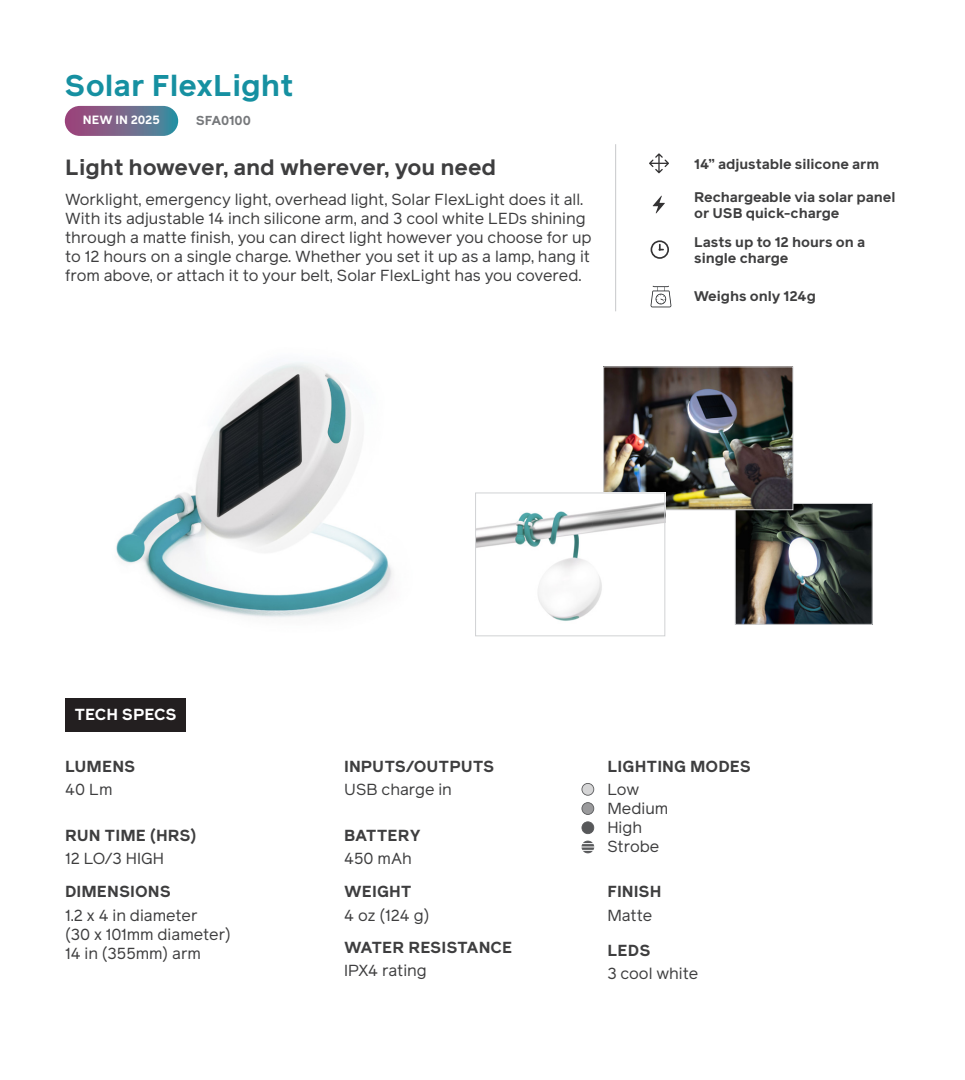
<style>
.page{position:relative;width:965px;height:1080px;background:#fff}
.page>*{position:absolute;margin:0;border:0;box-sizing:border-box;transform-origin:0 0}
.Product_Name{font:700 30px "Reader";color:#1690a1}
.Subheadline{font:700 22px "Reader";letter-spacing:-.005em;color:#3e3e3f}
.Product_Desc{font:16px/19px "Reader";color:#3e3e3f}
.Tech_Specs{font:16px "Reader";color:#3e3e3f}
.Tech_Spec_Headers{font:700 16px "Reader";color:#3e3e3f}
.Tech_Spec_Header_Full{font:700 16px "Reader";letter-spacing:-.005em;color:#fff}
.Benefit_Headers{font:700 14px/16px "Reader";letter-spacing:-.005em;color:#3e3e3f}
.SKU{font:700 13px "Reader";letter-spacing:-.005em;color:#76787b}
.New_Label{font:700 12px "Reader";letter-spacing:-.005em;color:#fff}
</style>
<div class="page">
<img style="left:116px;top:362px;width:276px;height:256px">
<hr style="left:615px;top:144px;width:1px;height:167px;background:#c7c8ca">
<svg style="left:652px;top:196px;width:13px;height:18px"></svg>
<img style="left:737px;top:505px;width:134px;height:118px">
<div style="left:735px;top:503px;width:138px;height:122px;border:1px solid #d1d2d4"></div>
<img style="left:605px;top:368px;width:186px;height:140px">
<div style="left:603px;top:366px;width:190px;height:144px;border:1px solid #d1d2d4"></div>
<img style="left:477px;top:494px;width:186px;height:127px">
<div style="left:475px;top:492px;width:190px;height:144px;border:1px solid #d1d2d4"></div>
<svg style="left:650px;top:240px;width:19px;height:19px"></svg>
<svg style="left:650px;top:286px;width:21px;height:21px"></svg>
<svg style="left:649px;top:153px;width:20px;height:20px"></svg>
<div style="left:65px;top:698px;width:121px;height:34px;background:#231f20"></div>
<svg style="left:581px;top:783px;width:13px;height:13px"></svg>
<svg style="left:581px;top:802px;width:13px;height:13px"></svg>
<svg style="left:581px;top:821px;width:13px;height:13px"></svg>
<svg style="left:581px;top:841px;width:14px;height:12px"></svg>
<svg style="left:65px;top:106px;width:113px;height:30px;background:#74688c"></svg>
<p class="Product_Name" style="left:65px;top:64px;width:230px">Solar FlexLight</p>
<p class="New_Label" style="left:83px;top:112px;width:78px">NEW IN 2025</p>
<p class="SKU" style="left:196px;top:111px;width:57px">SFA0100</p>
<p class="Subheadline" style="left:65px;top:152px;width:433px">Light however, and wherever, you need</p>
<p class="Product_Desc" style="left:65px;top:190px;width:528px">Worklight, emergency light, overhead light, Solar FlexLight does it all.<br>With its adjustable 14 inch silicone arm, and 3 cool white LEDs shining through a matte finish, you can direct light however you choose for up to 12 hours on a single charge. Whether you set it up as a lamp, hang it from above, or attach it to your belt, Solar FlexLight has you covered.</p>
<p class="Benefit_Headers" style="left:694px;top:155px;width:187px">14” adjustable silicone arm</p>
<p class="Benefit_Headers" style="left:694px;top:189px;width:203px">Rechargeable via solar panel or USB quick-charge</p>
<p class="Benefit_Headers" style="left:694px;top:234px;width:172px">Lasts up to 12 hours on a single charge</p>
<p class="Benefit_Headers" style="left:694px;top:288px;width:124px">Weighs only 124g</p>
<p class="Tech_Spec_Header_Full" style="left:74px;top:703px;width:104px">TECH SPECS</p>
<p class="Tech_Spec_Headers" style="left:65px;top:755px;width:72px">LUMENS</p>
<p class="Tech_Specs" style="left:65px;top:779px;width:49px">40 Lm</p>
<p class="Tech_Spec_Headers" style="left:65px;top:824px;width:133px">RUN TIME (HRS)</p>
<p class="Tech_Specs" style="left:65px;top:848px;width:101px">12 LO/3 HIGH</p>
<p class="Tech_Spec_Headers" style="left:65px;top:880px;width:107px">DIMENSIONS</p>
<p class="Tech_Specs" style="left:65px;top:904px;width:134px">1.2 x 4 in diameter</p>
<p class="Tech_Specs" style="left:65px;top:923px;width:167px">(30 x 101mm diameter)</p>
<p class="Tech_Specs" style="left:65px;top:942px;width:137px">14 in (355mm) arm</p>
<p class="Tech_Spec_Headers" style="left:344px;top:755px;width:152px">INPUTS/OUTPUTS</p>
<p class="Tech_Specs" style="left:344px;top:779px;width:109px">USB charge in</p>
<p class="Tech_Spec_Headers" style="left:344px;top:824px;width:78px">BATTERY</p>
<p class="Tech_Specs" style="left:344px;top:848px;width:69px">450 mAh</p>
<p class="Tech_Spec_Headers" style="left:607px;top:755px;width:145px">LIGHTING MODES</p>
<p class="Tech_Specs" style="left:607px;top:779px;width:33px">Low</p>
<p class="Tech_Specs" style="left:607px;top:798px;width:62px">Medium</p>
<p class="Tech_Specs" style="left:607px;top:817px;width:36px">High</p>
<p class="Tech_Specs" style="left:607px;top:836px;width:53px">Strobe</p>
<p class="Tech_Spec_Headers" style="left:344px;top:880px;width:69px">WEIGHT</p>
<p class="Tech_Specs" style="left:344px;top:904px;width:87px">4 oz (124 g)</p>
<p class="Tech_Spec_Headers" style="left:607px;top:880px;width:56px">FINISH</p>
<p class="Tech_Specs" style="left:607px;top:904px;width:46px">Matte</p>
<p class="Tech_Spec_Headers" style="left:344px;top:936px;width:170px">WATER RESISTANCE</p>
<p class="Tech_Specs" style="left:344px;top:960px;width:84px">IPX4 rating</p>
<p class="Tech_Spec_Headers" style="left:607px;top:939px;width:45px">LEDS</p>
<p class="Tech_Specs" style="left:607px;top:963px;width:92px">3 cool white</p>
</div>
